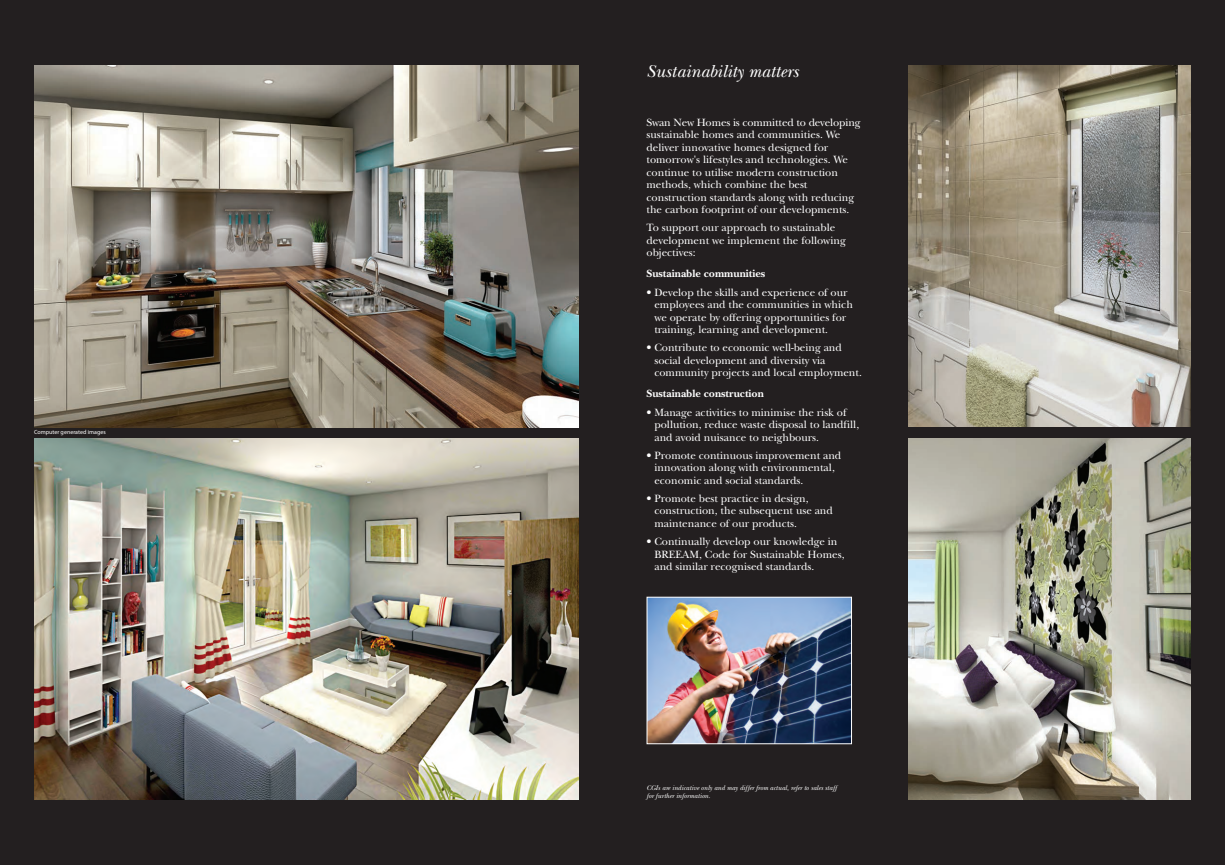
<style>
.page{position:relative;width:1225px;height:865px;background:#fff}
.page>*{position:absolute;margin:0;border:0;box-sizing:border-box;transform-origin:0 0}
.t1{font:italic 18px "New Baskerville";color:#fff}
.t2{font:11px/12.5px "New Baskerville";color:#fff}
.t3{font:700 11px "New Baskerville";color:#fff}
.t4{font:italic 7px/8px "New Baskerville";color:#fff}
.t5{font:6px "Myriad Pro";color:#fff}
</style>
<div class="page">
<div style="left:0;top:0;width:612px;height:865px;background:#231f20"></div>
<div style="left:612px;top:0;width:613px;height:865px;background:#231f20"></div>
<img style="left:908px;top:65px;width:283px;height:362px">
<img style="left:908px;top:438px;width:283px;height:361px">
<img style="left:34px;top:65px;width:544px;height:362px">
<img style="left:34px;top:438px;width:544px;height:361px">
<img style="left:648px;top:598px;width:202px;height:144px">
<div style="left:646px;top:596px;width:206px;height:148px;border:1px solid #fff"></div>
<p class="t5" style="left:34px;top:429px;width:73px">Computer generated images</p>
<h1 class="t1" style="left:646px;top:65px;width:153px">Sustainability matters</h1>
<p class="t2" style="left:646px;top:117px;width:216px">Swan New Homes is committed to developing sustainable homes and communities. We deliver innovative homes designed for tomorrow's lifestyles and technologies. We continue to utilise modern construction methods, which combine the best construction standards along with reducing the carbon footprint of our developments.</p>
<p class="t2" style="left:646px;top:223px;width:201px">To support our approach to sustainable development we implement the following objectives:</p>
<p class="t3" style="left:646px;top:270px;width:120px">Sustainable communities</p>
<p class="t2" style="left:654px;top:287px;width:200px;text-indent:-8px">• Develop the skills and experience of our employees and the communities in which we operate by offering opportunities for training, learning and development.</p>
<p class="t2" style="left:654px;top:343px;width:209px;text-indent:-8px">• Contribute to economic well-being and social development and diversity via community projects and local employment.</p>
<p class="t3" style="left:646px;top:390px;width:119px">Sustainable construction</p>
<p class="t2" style="left:654px;top:407px;width:206px;text-indent:-8px">• Manage activities to minimise the risk of pollution, reduce waste disposal to landfill, and avoid nuisance to neighbours.</p>
<p class="t2" style="left:654px;top:450px;width:188px;text-indent:-8px">• Promote continuous improvement and innovation along with environmental, economic and social standards.</p>
<p class="t2" style="left:654px;top:493px;width:180px;text-indent:-8px">• Promote best practice in design, construction, the subsequent use and maintenance of our products.</p>
<p class="t2" style="left:654px;top:536px;width:192px;text-indent:-8px">• Continually develop our knowledge in<br>BREEAM, Code for Sustainable Homes, and similar recognised standards.</p>
<p class="t4" style="left:646px;top:784px;width:192px">CGIs are indicative only and may differ from actual, refer to sales staff for further information.</p>
</div>
